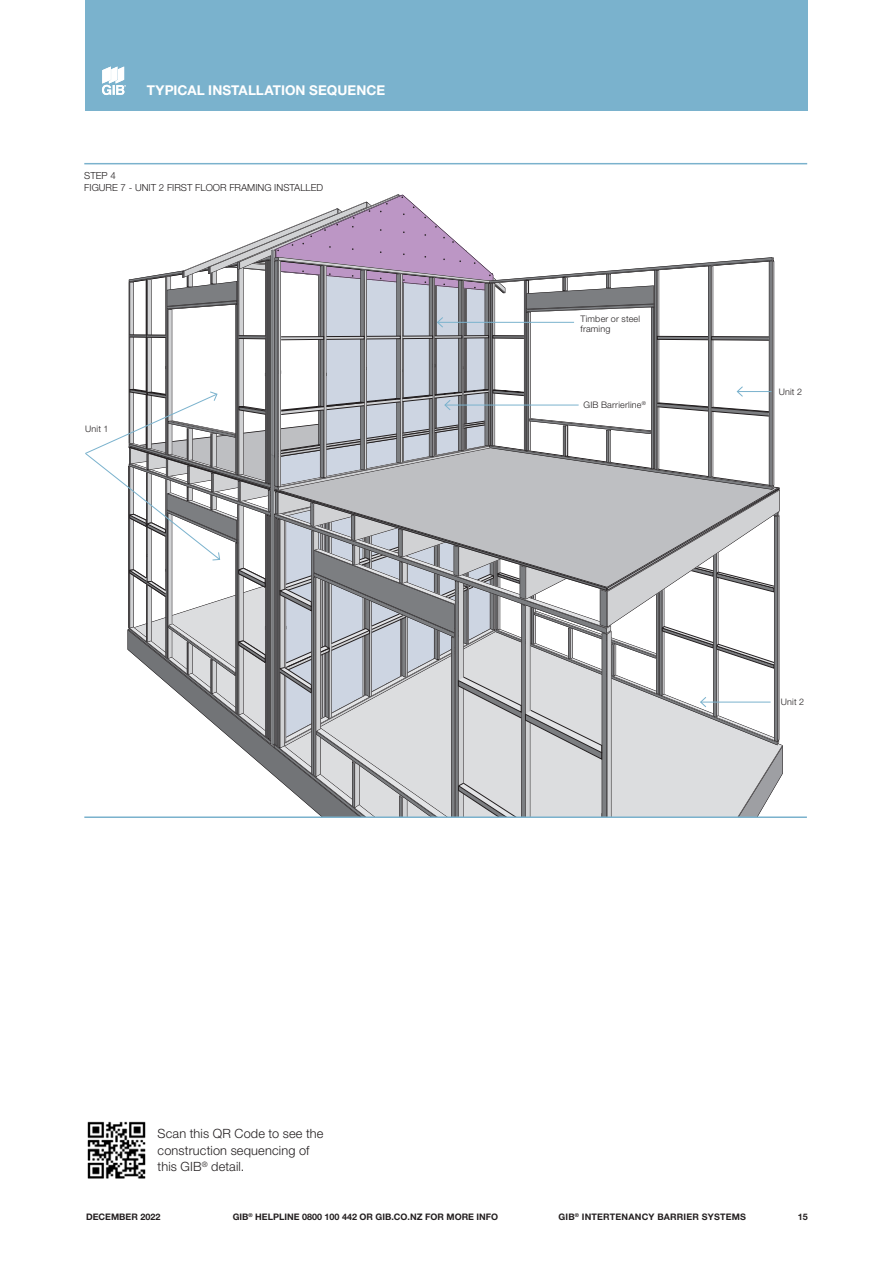
<style>
.page{position:relative;width:893px;height:1263px;background:#fff}
.page>*{position:absolute;margin:0;border:0;box-sizing:border-box;transform-origin:0 0}
._1__Page_Title{font:700 13.5px "Helvetica Neue LT Pro";letter-spacing:.005em;color:#fff}
._6__Body_Copy{font:300 12.75px/16.5px "Helvetica Neue LT Pro";letter-spacing:.01em;color:#231f20}
._10__Illustration_Title{font:300 9.75px/12px "Helvetica Neue LT Pro";color:#231f20}
.t1{font:700 9px "Helvetica Neue LT Pro";color:#231f20}
._11__Illustration_Body_Copy_and_Notes{font:300 9px/10.5px "Helvetica Neue LT Pro";letter-spacing:.025em;color:#231f20}
.t2{font:700 9px "Helvetica Neue LT Pro";letter-spacing:.02em;color:#231f20}
</style>
<div class="page">
<div style="left:85px;top:0;width:723px;height:110px;background:#7ab2cd"></div>
<hr style="left:84px;top:163px;width:723px;height:1px;background:#7ab2cd">
<hr style="left:84px;top:816px;width:723px;height:2px;background:#7ab2cd">
<svg style="left:84px;top:194px;width:699px;height:623px"></svg>
<svg style="left:102px;top:67px;width:24px;height:28px"></svg>
<img style="left:87px;top:1121px;width:59px;height:58px">
<p class="_1__Page_Title" style="left:147px;top:82px;width:240px">TYPICAL INSTALLATION SEQUENCE</p>
<p class="_10__Illustration_Title" style="left:84px;top:169px;width:241px">STEP 4<br>FIGURE 7 - UNIT 2 FIRST FLOOR FRAMING INSTALLED</p>
<p class="_11__Illustration_Body_Copy_and_Notes" style="left:85px;top:423px;width:25px">Unit 1</p>
<p class="_6__Body_Copy" style="left:158px;top:1125px;width:167px">Scan this QR Code to see the construction sequencing of this GIB<sup>®</sup> detail.</p>
<p class="_11__Illustration_Body_Copy_and_Notes" style="left:580px;top:313px;width:61px">Timber or steel framing</p>
<p class="_11__Illustration_Body_Copy_and_Notes" style="left:583px;top:399px;width:64px">GIB Barrierline<sup>®</sup></p>
<p class="_11__Illustration_Body_Copy_and_Notes" style="left:779px;top:386px;width:25px">Unit 2</p>
<p class="_11__Illustration_Body_Copy_and_Notes" style="left:781px;top:696px;width:25px">Unit 2</p>
<p class="t1" style="left:86px;top:1212px;width:76px">DECEMBER 2022</p>
<p class="t1" style="left:233px;top:1212px;width:267px">GIB<sup>®</sup> HELPLINE 0800 100 442 OR GIB.CO.NZ FOR MORE INFO</p>
<p class="t1" style="left:798px;top:1212px;width:12px">15</p>
<p class="t2" style="left:558px;top:1212px;width:189px">GIB<sup>®</sup> INTERTENANCY BARRIER SYSTEMS</p>
</div>
